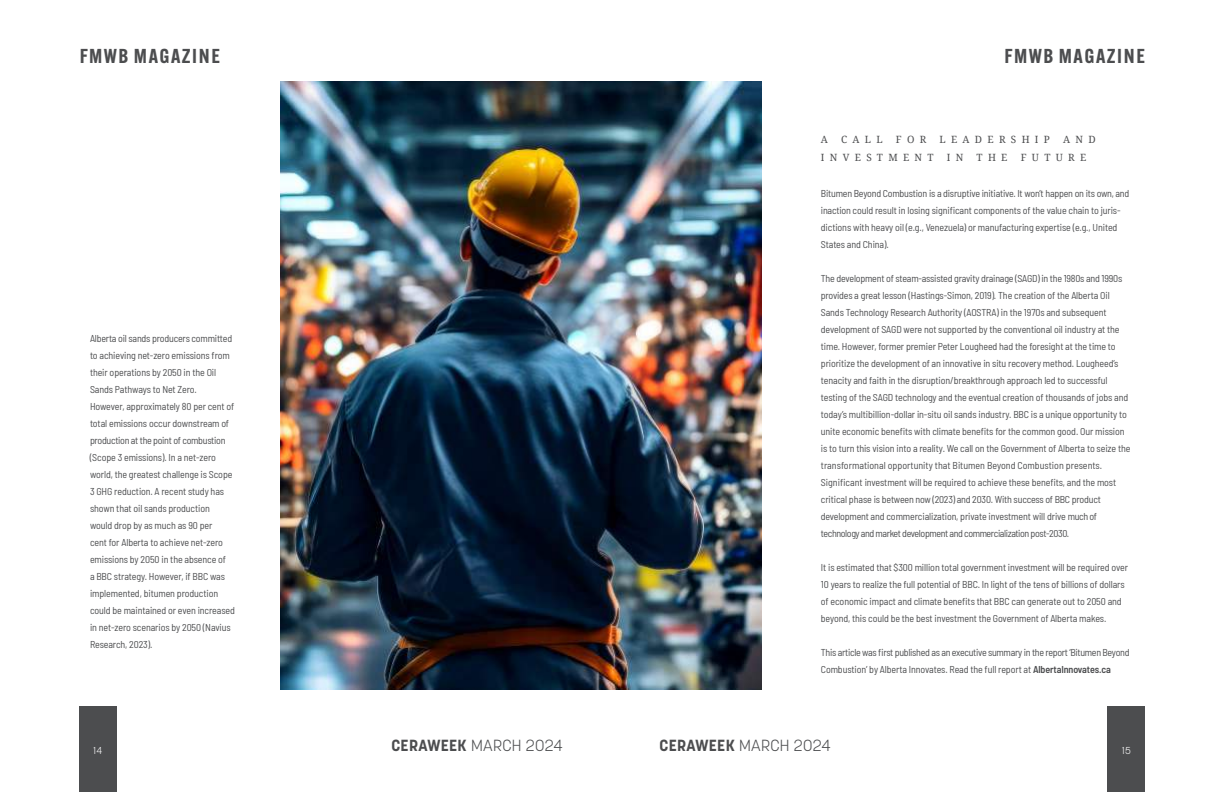
<style>
.page{position:relative;width:1224px;height:792px;background:#fff}
.page>*{position:absolute;margin:0;border:0;box-sizing:border-box;transform-origin:0 0}
.t1{font:600 19.7px "Alternate Gothic ATF";letter-spacing:.07em;color:#4c4d4f;scale:1.06 1}
.t2{font:300 16px "Korolev";letter-spacing:.02em;color:#4c4d4f}
.t3{font:semi-condensed 10px/17px "Barlow";letter-spacing:-.01em;color:#4c4d4f}
.t4{font:semi-condensed 10px/17px "Barlow";letter-spacing:-.03em;color:#4c4d4f}
.t5{font:10px "Droid Serif";letter-spacing:.53em;color:#4c4d4f}
.t6{font:300 10px "Korolev";color:#fff}
.s1{font-weight:600}
.s2{font-weight:700}
</style>
<div class="page">
<div style="left:1108px;top:707px;width:37px;height:85px;background:#4c4d4f"></div>
<img style="left:281px;top:81px;width:480px;height:608px">
<div style="left:80px;top:707px;width:37px;height:85px;background:#4c4d4f"></div>
<h1 class="t1" style="left:80px;top:48px;width:134px">FMWB MAGAZINE</h1>
<p class="t3" style="left:90px;top:330px;width:146px">Alberta oil sands producers committed to achieving net-zero emissions from their operations by 2050 in the Oil Sands Pathways to Net Zero.<br>However, approximately 80 per cent of total emissions occur downstream of production at the point of combustion (Scope 3 emissions). In a net-zero world, the greatest challenge is Scope 3 GHG reduction. A recent study has shown that oil sands production<br>would drop by as much as 90 per<br>cent for Alberta to achieve net-zero emissions by 2050 in the absence of<br>a BBC strategy. However, if BBC was implemented, bitumen production could be maintained or even increased in net-zero scenarios by 2050 (Navius Research, 2023).</p>
<h1 class="t1" style="left:1005px;top:48px;width:134px">FMWB MAGAZINE</h1>
<p class="t5" style="left:821px;top:135px;width:9px">A</p>
<p class="t5" style="left:841px;top:135px;width:43px">CALL</p>
<p class="t5" style="left:896px;top:135px;width:32px">FOR</p>
<p class="t5" style="left:940px;top:135px;width:112px">LEADERSHIP</p>
<p class="t5" style="left:1063px;top:135px;width:34px">AND</p>
<p class="t5" style="left:821px;top:153px;width:114px">INVESTMENT</p>
<p class="t5" style="left:947px;top:153px;width:18px">I N</p>
<p class="t5" style="left:977px;top:153px;width:32px">THE</p>
<p class="t5" style="left:1021px;top:153px;width:67px">FUTURE</p>
<p class="t3" style="left:821px;top:185px;width:310px">Bitumen Beyond Combustion is a disruptive initiative. It won’t happen on its own, and inaction could result in losing signi昀椀cant components of the value chain to juris&shy;dictions with heavy oil (e.g., Venezuela) or manufacturing expertise (e.g., United States and China).</p>
<p class="t3" style="left:821px;top:270px;width:311px">The development of steam-assisted gravity drainage (SAGD) in the 1980s and 1990s provides a great lesson (Hastings-Simon, 2019). The creation of the Alberta Oil Sands Technology Research Authority (AOSTRA) in the 1970s and subsequent development of SAGD were not supported by the conventional oil industry at the time. However, former premier Peter Lougheed had the foresight at the time to prioritize the development of an innovative in situ recovery method. Lougheed’s tenacity and faith in the disruption/breakthrough approach led to successful testing of the SAGD technology and the eventual creation of thousands of jobs and today’s multibillion-dollar in-situ oil sands industry. BBC is a unique opportunity to unite economic bene昀椀ts with climate bene昀椀ts for the common good. Our mission is to turn this vision into a reality. We call on the Government of Alberta to seize the transformational opportunity that Bitumen Beyond Combustion presents.<br>Signi昀椀cant investment will be required to achieve these bene昀椀ts, and the most critical phase is between now (2023) and 2030. With success of BBC product development and commercialization, private investment will drive much of technology and market development and commercialization post-2030.</p>
<p class="t3" style="left:821px;top:559px;width:309px">It is estimated that $300 million total government investment will be required over 10 years to realize the full potential of BBC. In light of the tens of billions of dollars of economic impact and climate bene昀椀ts that BBC can generate out to 2050 and beyond, this could be the best investment the Government of Alberta makes.</p>
<p class="t4" style="left:821px;top:643px;width:310px">This article was 昀椀rst published as an executive summary in the report ‘Bitumen Beyond<br>Combustion’ by Alberta Innovates. Read the full report at <span class="s1">AlbertaInnovates.ca</span></p>
<p class="t6" style="left:94px;top:744px;width:10px">14</p>
<h2 class="t2" style="left:660px;top:736px;width:173px"><span class="s2">CERAWEEK</span> MARCH 2024</h2>
<h2 class="t2" style="left:391px;top:736px;width:173px"><span class="s2">CERAWEEK</span> MARCH 2024</h2>
<p class="t6" style="left:1122px;top:744px;width:10px">15</p>
</div>
